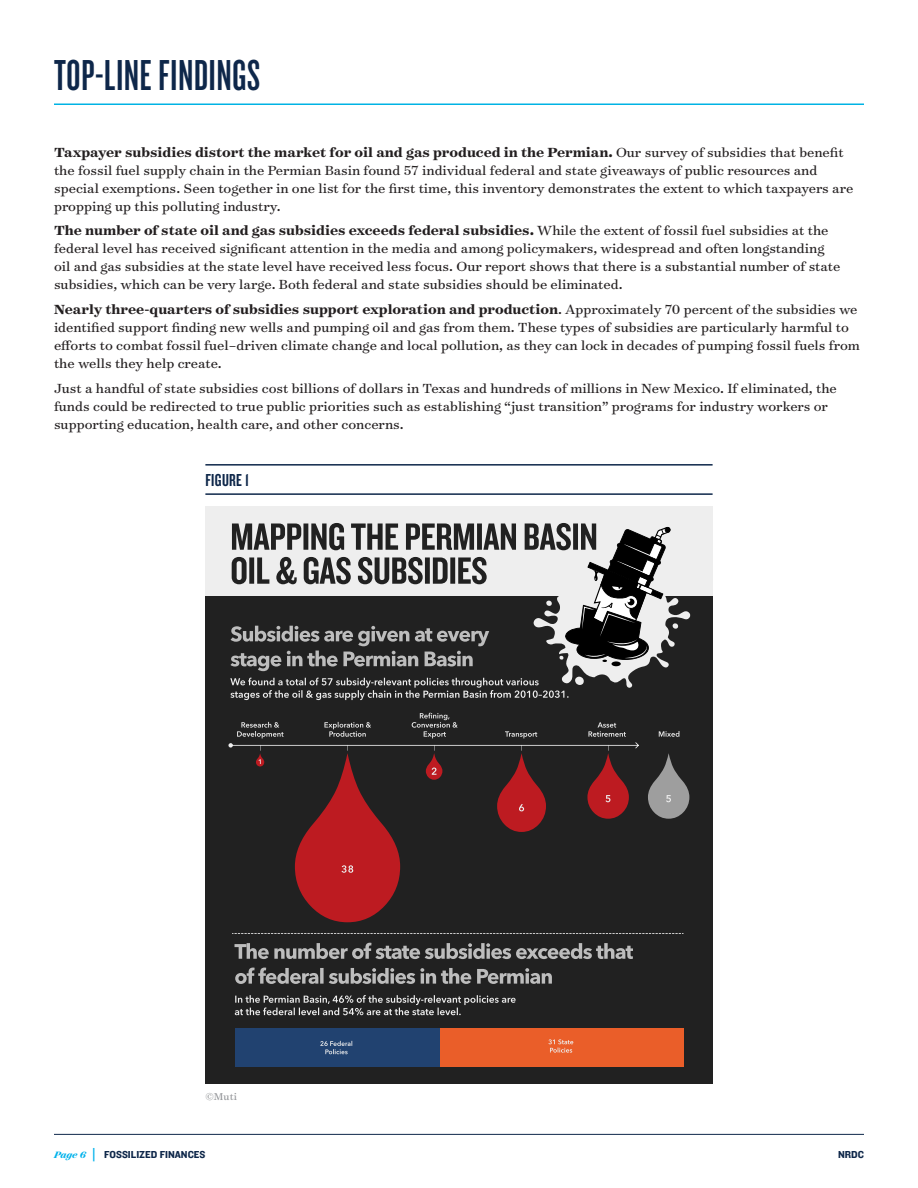
<style>
.page{position:relative;width:918px;height:1188px;background:#fff}
.page>*{position:absolute;margin:0;border:0;box-sizing:border-box;transform-origin:0 0}
.t1{font:45px "Knockout 47 Bantamweight";letter-spacing:.02em;color:#0e274a}
.t2{font:18px "Knockout 48 Featherweight";letter-spacing:.02em;color:#0e274a}
.t3{font:15px/18px "Surveyor Text";color:#231f20}
.t4{font:11.25px "Surveyor Text";color:#939598}
.t5{font:10.5px "Knockout 51 Middleweight";color:#0e274a}
.s1{font-weight:700}
.s2{font-family:"Surveyor Display";font-weight:700;font-style:italic;color:#00b2eb}
.s3{font-size:16.5px;color:#00b2eb}
</style>
<div class="page">
<hr style="left:54px;top:1134px;width:810px;height:1px;background:#0e274a">
<hr style="left:54px;top:103px;width:810px;height:2px;background:#00b3e4">
<hr style="left:205px;top:464px;width:508px;height:2px;background:#0e274a">
<hr style="left:205px;top:493px;width:508px;height:2px;background:#0e274a">
<div style="left:205px;top:506px;width:508px;height:578px;background:#eee"></div>
<div style="left:205px;top:597px;width:508px;height:487px;background:#212121"></div>
<svg style="left:235px;top:943px;width:398px;height:41px"></svg>
<svg style="left:659px;top:731px;width:20px;height:6px"></svg>
<svg style="left:235px;top:995px;width:281px;height:20px"></svg>
<div style="left:235px;top:1028px;width:205px;height:38px;background:#214270"></div>
<div style="left:440px;top:1028px;width:244px;height:38px;background:#ea5e29"></div>
<svg style="left:232px;top:933px;width:452px;height:1px"></svg>
<svg style="left:230px;top:523px;width:461px;height:177px"></svg>
<svg style="left:648px;top:753px;width:41px;height:66px"></svg>
<svg style="left:228px;top:713px;width:411px;height:209px"></svg>
<svg style="left:320px;top:1041px;width:32px;height:13px"></svg>
<svg style="left:548px;top:1039px;width:25px;height:14px"></svg>
<h1 class="t1" style="left:54px;top:49px;width:208px">TOP-LINE FINDINGS</h1>
<p class="t3" style="left:54px;top:143px;width:801px"><span class="s1">Taxpayer subsidies distort the market for oil and gas produced in the Permian.</span> Our survey of subsidies that benefit the fossil fuel supply chain in the Permian Basin found 57 individual federal and state giveaways of public resources and special exemptions. Seen together in one list for the first time, this inventory demonstrates the extent to which taxpayers are propping up this polluting industry.</p>
<p class="t3" style="left:54px;top:221px;width:788px"><span class="s1">The number of state oil and gas subsidies exceeds federal subsidies.</span> While the extent of fossil fuel subsidies at the federal level has received significant attention in the media and among policymakers, widespread and often longstanding oil and gas subsidies at the state level have received less focus. Our report shows that there is a substantial number of state subsidies, which can be very large. Both federal and state subsidies should be eliminated.</p>
<p class="t3" style="left:54px;top:300px;width:808px"><span class="s1">Nearly three-quarters of subsidies support exploration and production</span>. Approximately 70 percent of the subsidies we identified support finding new wells and pumping oil and gas from them. These types of subsidies are particularly harmful to efforts to combat fossil fuel–driven climate change and local pollution, as they can lock in decades of pumping fossil fuels from the wells they help create.</p>
<p class="t3" style="left:54px;top:379px;width:784px">Just a handful of state subsidies cost billions of dollars in Texas and hundreds of millions in New Mexico. If eliminated, the funds could be redirected to true public priorities such as establishing “just transition” programs for industry workers or supporting education, health care, and other concerns.</p>
<p class="t2" style="left:205px;top:469px;width:45px">FIGURE 1</p>
<p class="t4" style="left:205px;top:1090px;width:33px">©Muti</p>
<p class="t5" style="left:54px;top:1147px;width:153px"><span class="s2">Page 6</span> <span class="s3">|</span> FOSSILIZED FINANCES</p>
<p class="t5" style="left:838px;top:1147px;width:27px">NRDC</p>
</div>
